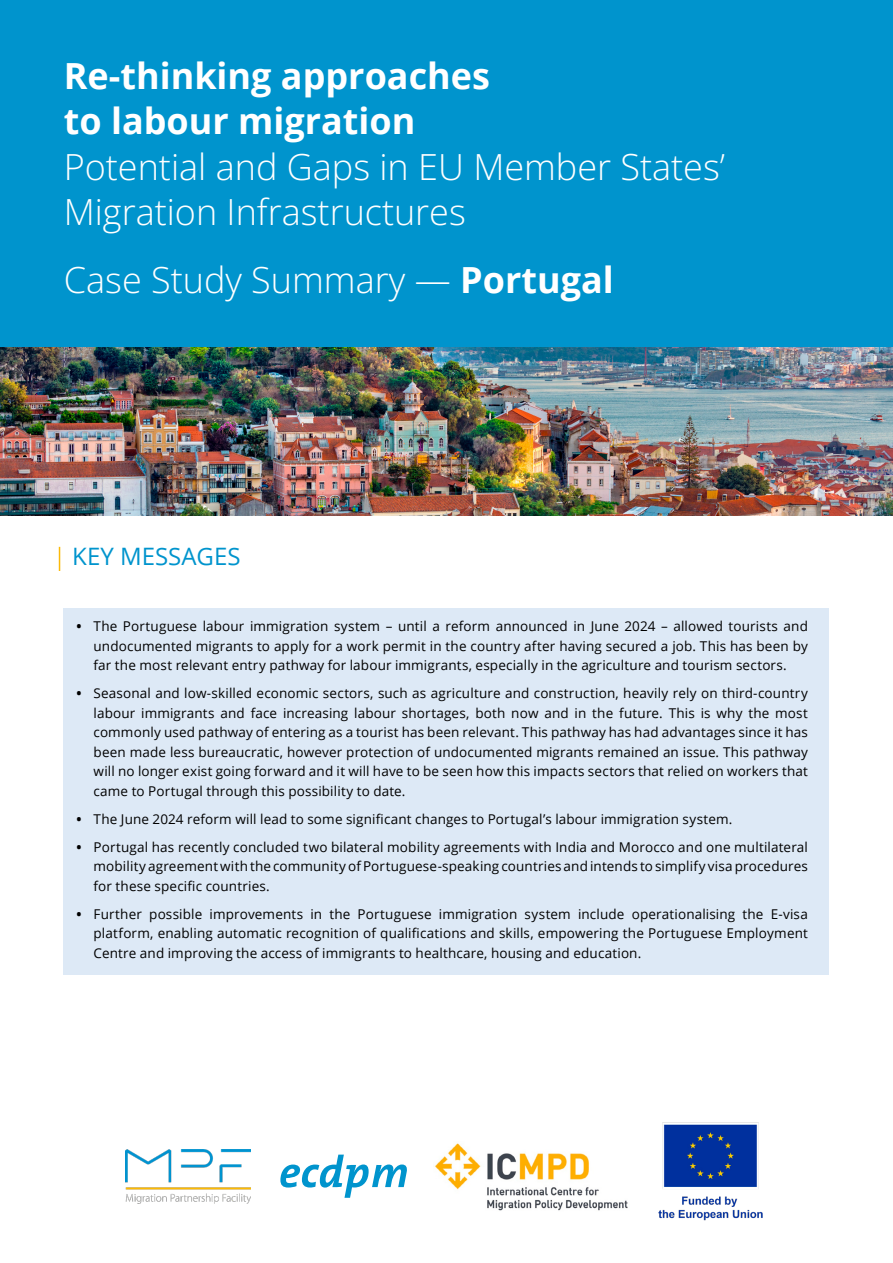
<style>
.page{position:relative;width:893px;height:1263px;background:#fff}
.page>*{position:absolute;margin:0;border:0;box-sizing:border-box;transform-origin:0 0}
.t1{font:300 36px/45px "Open Sans";color:#fff}
.t2{font:700 36px/45px "Open Sans";color:#fff}
.t3{font:24px "Open Sans";color:#0094cd}
.t4{font:13.5px/19.5px "Open Sans";letter-spacing:.01em;color:#000;text-align:justify}
.s1{font-weight:700}
</style>
<div class="page">
<div style="left:0;top:0;width:893px;height:347px;background:#0094cd"></div>
<img style="left:0;top:347px;width:893px;height:168px">
<img style="left:658px;top:1122px;width:105px;height:99px">
<svg style="left:280px;top:1154px;width:127px;height:44px"></svg>
<img style="left:435px;top:1143px;width:193px;height:68px">
<img style="left:125px;top:1149px;width:125px;height:54px">
<svg style="left:59px;top:547px;width:1px;height:24px"></svg>
<div style="left:64px;top:608px;width:765px;height:78px;background:#dde9f6"></div>
<div style="left:64px;top:675px;width:765px;height:137px;background:#dde9f6"></div>
<div style="left:64px;top:801px;width:765px;height:39px;background:#dde9f6"></div>
<div style="left:64px;top:829px;width:765px;height:78px;background:#dde9f6"></div>
<div style="left:64px;top:896px;width:765px;height:78px;background:#dde9f6"></div>
<h1 class="t2" style="left:64px;top:53px;width:428px">Re-thinking approaches to labour migration</h1>
<h1 class="t1" style="left:64px;top:143px;width:663px">Potential and Gaps in EU Member States’<br>Migration Infrastructures</h1>
<h1 class="t1" style="left:64px;top:256px;width:551px">Case Study Summary — <span class="s1">Portugal</span></h1>
<h2 class="t3" style="left:72px;top:540px;width:170px">KEY MESSAGES</h2>
<p class="t4" style="left:94px;top:616px;width:716px;text-indent:-17px"><span class="s1">•</span> The Portuguese labour immigration system – until a reform announced in June 2024 – allowed tourists and undocumented migrants to apply for a work permit in the country after having secured a job. This has been by far the most relevant entry pathway for labour immigrants, especially in the agriculture and tourism sectors.</p>
<p class="t4" style="left:94px;top:683px;width:716px;text-indent:-17px"><span class="s1">•</span> Seasonal and low-skilled economic sectors, such as agriculture and construction, heavily rely on third-country labour immigrants and face increasing labour shortages, both now and in the future. This is why the most commonly used pathway of entering as a tourist has been relevant. This pathway has had advantages since it has been made less bureaucratic, however protection of undocumented migrants remained an issue. This pathway will no longer exist going forward and it will have to be seen how this impacts sectors that relied on workers that came to Portugal through this possibility to date.</p>
<p class="t4" style="left:77px;top:809px;width:657px"><span class="s1">•</span> The June 2024 reform will lead to some significant changes to Portugal’s labour immigration system.</p>
<p class="t4" style="left:94px;top:837px;width:716px;text-indent:-17px"><span class="s1">•</span> Portugal has recently concluded two bilateral mobility agreements with India and Morocco and one multilateral mobility agreement with the community of Portuguese-speaking countries and intends to simplify visa procedures for these specific countries.</p>
<p class="t4" style="left:94px;top:904px;width:716px;text-indent:-17px"><span class="s1">•</span> Further possible improvements in the Portuguese immigration system include operationalising the E-visa platform, enabling automatic recognition of qualifications and skills, empowering the Portuguese Employment Centre and improving the access of immigrants to healthcare, housing and education.</p>
</div>
